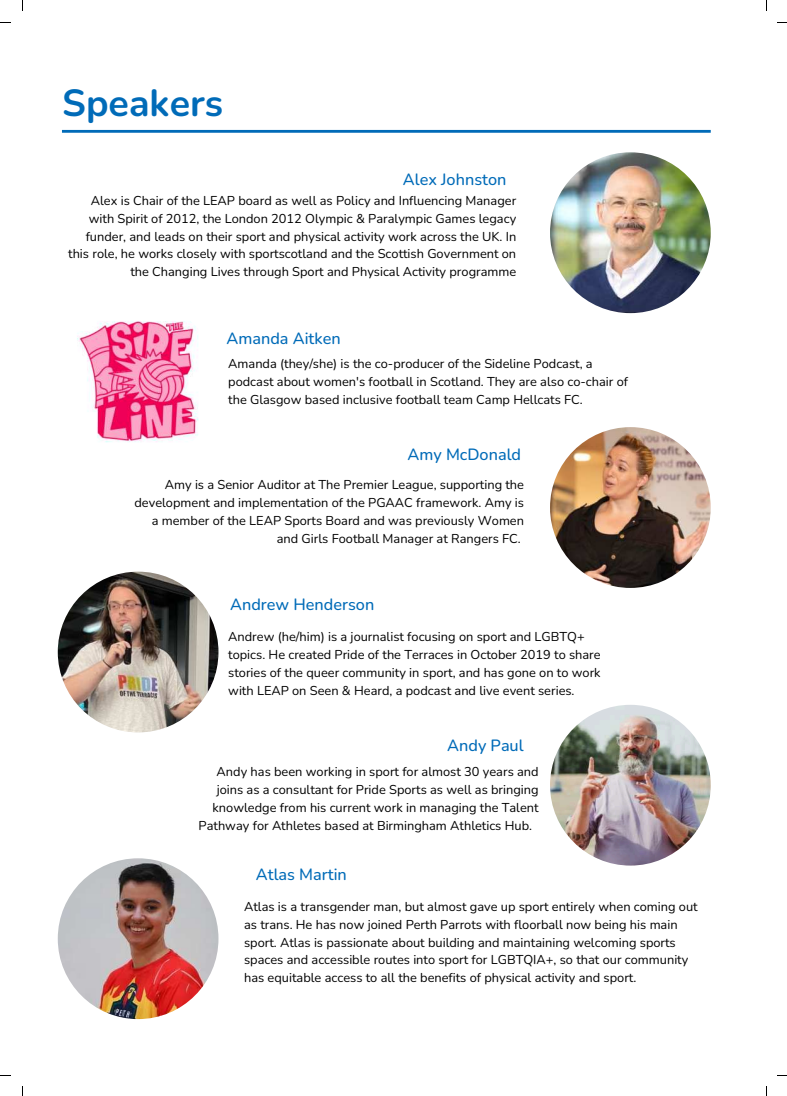
<style>
.page{position:relative;width:787px;height:1096px;background:#fff}
.page>*{position:absolute;margin:0;border:0;box-sizing:border-box;transform-origin:0 0}
.t1{font:700 37.62px "Nunito";color:#006bb8}
.t2{font:500 16.25px "Nunito";color:#006bb8}
.t3{font:12.88px/17.8px "Nunito";color:#000}
</style>
<div class="page">
<hr style="left:62px;top:130px;width:649px;height:3px;background:#006bb8">
<img style="left:550px;top:704px;width:161px;height:161px;border-radius:50%">
<img style="left:550px;top:152px;width:161px;height:161px;border-radius:50%">
<img style="left:550px;top:427px;width:161px;height:161px;border-radius:50%">
<img style="left:58px;top:571px;width:160px;height:161px;border-radius:50%">
<img style="left:58px;top:301px;width:160px;height:161px;border-radius:50%">
<img style="left:58px;top:858px;width:160px;height:160px;border-radius:50%">
<h1 class="t1" style="left:62px;top:77px;width:163px">Speakers</h1>
<p class="t2" style="left:403px;top:168px;width:105px">Alex Johnston</p>
<p class="t3" style="left:68px;top:191px;width:449px;text-align:right">Alex is Chair of the LEAP board as well as Policy and Influencing Manager with Spirit of 2012, the London 2012 Olympic &amp; Paralympic Games legacy funder, and leads on their sport and physical activity work across the UK. In this role, he works closely with sportscotland and the Scottish Government on the Changing Lives through Sport and Physical Activity programme</p>
<p class="t2" style="left:227px;top:327px;width:116px">Amanda Aitken</p>
<p class="t3" style="left:228px;top:354px;width:401px">Amanda (they/she) is the co-producer of the Sideline Podcast, a podcast about women's football in Scotland. They are also co-chair of the Glasgow based inclusive football team Camp Hellcats FC.</p>
<p class="t2" style="left:407px;top:443px;width:115px">Amy McDonald</p>
<p class="t3" style="left:135px;top:475px;width:391px;text-align:right">Amy is a Senior Auditor at The Premier League, supporting the development and implementation of the PGAAC framework. Amy is a member of the LEAP Sports Board and was previously Women and Girls Football Manager at Rangers FC.</p>
<p class="t2" style="left:230px;top:593px;width:146px">Andrew Henderson</p>
<p class="t3" style="left:228px;top:627px;width:374px">Andrew (he/him) is a journalist focusing on sport and LGBTQ+ topics. He created Pride of the Terraces in October 2019 to share stories of the queer community in sport, and has gone on to work with LEAP on Seen &amp; Heard, a podcast and live event series.</p>
<p class="t2" style="left:447px;top:733px;width:78px">Andy Paul</p>
<p class="t3" style="left:217px;top:762px;width:323px">Andy has been working in sport for almost 30 years and</p>
<p class="t3" style="left:217px;top:780px;width:323px">joins as a consultant for Pride Sports as well as bringing</p>
<p class="t3" style="left:213px;top:798px;width:328px">knowledge from his current work in managing the Talent</p>
<p class="t3" style="left:199px;top:815px;width:335px">Pathway for Athletes based at Birmingham Athletics Hub.</p>
<p class="t2" style="left:256px;top:863px;width:92px">Atlas Martin</p>
<p class="t3" style="left:244px;top:897px;width:455px">Atlas is a transgender man, but almost gave up sport entirely when coming out as trans. He has now joined Perth Parrots with floorball now being his main sport. Atlas is passionate about building and maintaining welcoming sports spaces and accessible routes into sport for LGBTQIA+, so that our community has equitable access to all the benefits of physical activity and sport.</p>
</div>
